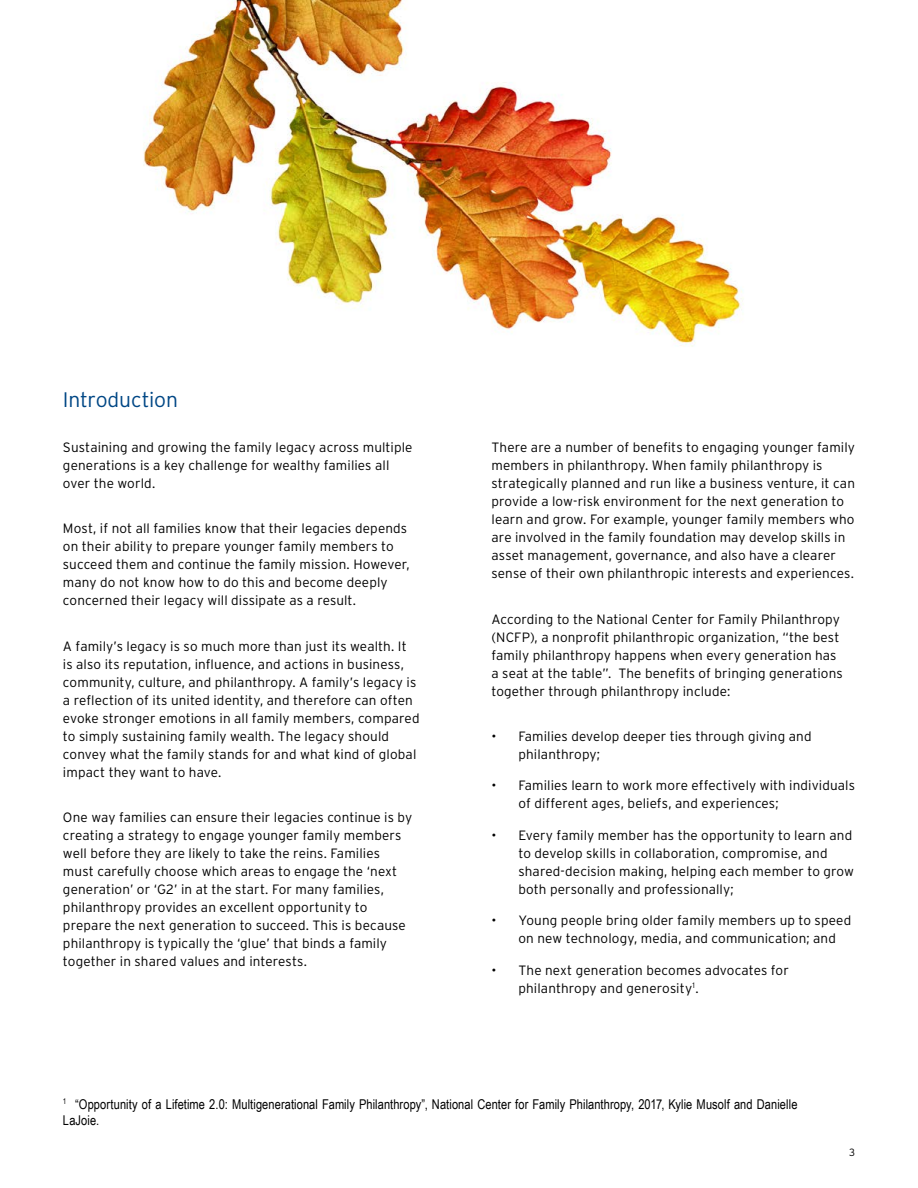
<style>
.page{position:relative;width:918px;height:1188px;background:#fff}
.page>*{position:absolute;margin:0;border:0;box-sizing:border-box;transform-origin:0 0}
.t1{font:300 21px "Interstate";letter-spacing:-.005em;color:#004785}
.t2{font:300 13.5px/18px "Interstate";letter-spacing:.01em;color:#000}
.t3{font:13.5px/16.5px "Arial Narrow";letter-spacing:.005em;color:#000}
.t4{font:300 10.5px "Interstate";color:#000}
</style>
<div class="page">
<img style="left:143px;top:0;width:600px;height:347px">
<h1 class="t1" style="left:63px;top:387px;width:116px">Introduction</h1>
<p class="t2" style="left:63px;top:438px;width:351px">Sustaining and growing the family legacy across multiple generations is a key challenge for wealthy families all over the world.</p>
<p class="t2" style="left:63px;top:520px;width:348px">Most, if not all families know that their legacies depends on their ability to prepare younger family members to succeed them and continue the family mission. However, many do not know how to do this and become deeply concerned their legacy will dissipate as a result.</p>
<p class="t2" style="left:63px;top:637px;width:358px">A family’s legacy is so much more than just its wealth. It is also its reputation, influence, and actions in business, community, culture, and philanthropy. A family’s legacy is a reflection of its united identity, and therefore can often evoke stronger emotions in all family members, compared to simply sustaining family wealth. The legacy should convey what the family stands for and what kind of global impact they want to have.</p>
<p class="t2" style="left:63px;top:808px;width:351px">One way families can ensure their legacies continue is by creating a strategy to engage younger family members well before they are likely to take the reins. Families must carefully choose which areas to engage the ‘next generation’ or ‘G2’ in at the start. For many families, philanthropy provides an excellent opportunity to prepare the next generation to succeed. This is because philanthropy is typically the ‘glue’ that binds a family together in shared values and interests.</p>
<p class="t2" style="left:491px;top:439px;width:365px">There are a number of benefits to engaging younger family members in philanthropy. When family philanthropy is strategically planned and run like a business venture, it can provide a low-risk environment for the next generation to learn and grow. For example, younger family members who are involved in the family foundation may develop skills in asset management, governance, and also have a clearer sense of their own philanthropic interests and experiences.</p>
<p class="t2" style="left:491px;top:610px;width:353px">According to the National Center for Family Philanthropy (NCFP), a nonprofit philanthropic organization, “the best family philanthropy happens when every generation has a seat at the table”. The benefits of bringing generations together through philanthropy include:</p>
<p class="t2" style="left:518px;top:727px;width:295px;text-indent:-27px">• Families develop deeper ties through giving and philanthropy;</p>
<p class="t2" style="left:518px;top:776px;width:338px;text-indent:-27px">• Families learn to work more effectively with individuals of different ages, beliefs, and experiences;</p>
<p class="t2" style="left:518px;top:826px;width:337px;text-indent:-27px">• Every family member has the opportunity to learn and to develop skills in collaboration, compromise, and shared-decision making, helping each member to grow both personally and professionally;</p>
<p class="t2" style="left:518px;top:911px;width:334px;text-indent:-27px">• Young people bring older family members up to speed on new technology, media, and communication; and</p>
<p class="t2" style="left:518px;top:961px;width:272px;text-indent:-27px">• The next generation becomes advocates for philanthropy and generosity<sup>1</sup>.</p>
<p class="t3" style="left:63px;top:1095px;width:736px"><sup>1</sup> “Opportunity of a Lifetime 2.0: Multigenerational Family Philanthropy”, National Center for Family Philanthropy, 2017, Kylie Musolf and Danielle<br>LaJoie.</p>
<p class="t4" style="left:849px;top:1146px;width:7px">3</p>
</div>
